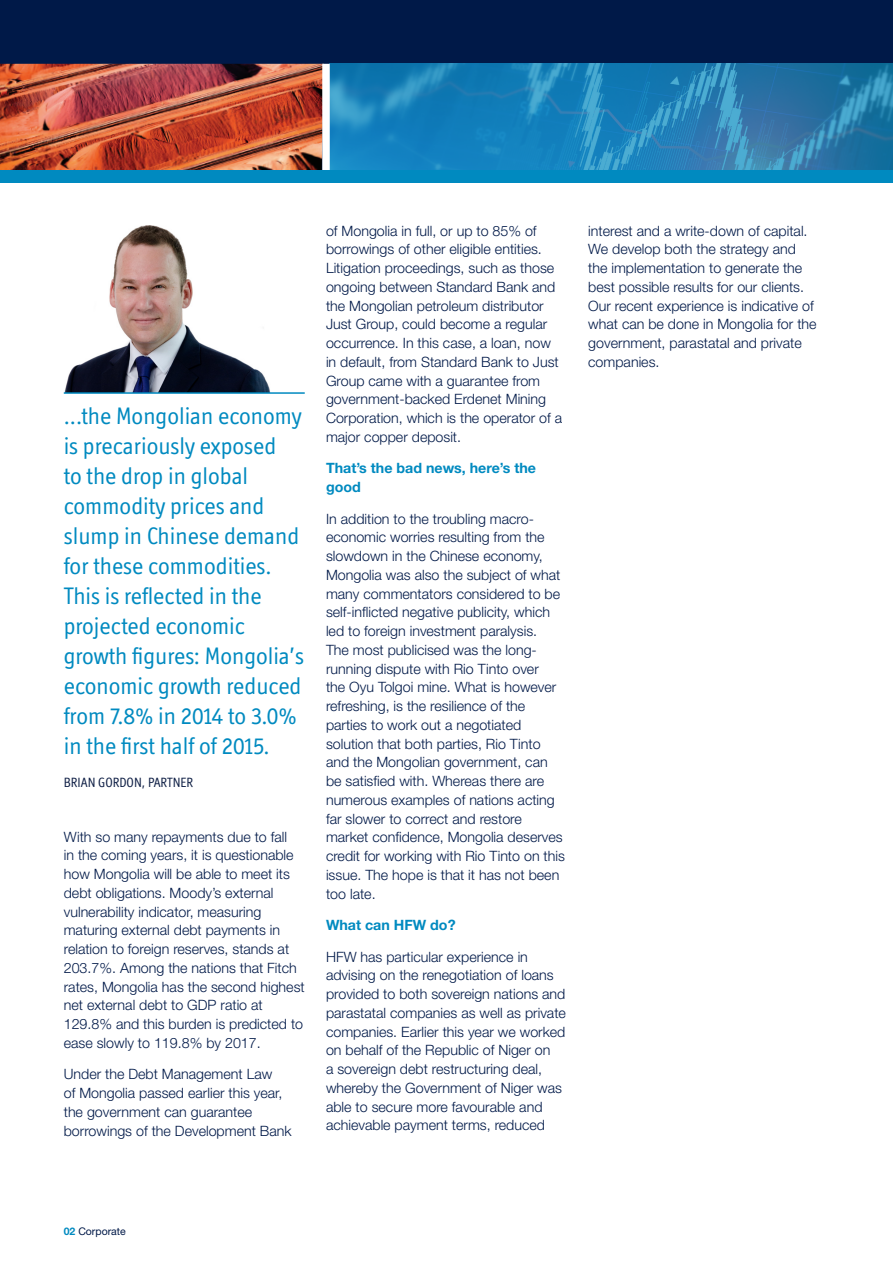
<style>
.page{position:relative;width:893px;height:1263px;background:#fff}
.page>*{position:absolute;margin:0;border:0;box-sizing:border-box;transform-origin:0 0}
.BRIEFING_-_Pull_Quot{font:24px/30px "Officina Display ITC Std";color:#008ac0}
.BRIEFING_-_Bodytext{font:300 14.25px/18.8px "Helvetica Neue LT Std";color:#001948}
.BRIEFING_-_Subhead_1{font:700 14.25px/18.8px "Helvetica Neue LT Std";color:#008ac0}
.BRIEFING_-_Pull_Quot-2{font:13.5px "Officina Display ITC Std";color:#0f1f45}
.BRIEFING_-_Footer__P{font:10.5px "Helvetica Neue LT Std";color:#001948}
.s1{font-weight:700;color:#008ac0}
</style>
<div class="page">
<img style="left:64px;top:225px;width:206px;height:167px">
<hr style="left:64px;top:392px;width:241px;height:2px;background:#008ac0">
<div style="left:0;top:0;width:893px;height:170px;background:#001948"></div>
<img style="left:0;top:64px;width:322px;height:106px">
<img style="left:330px;top:64px;width:563px;height:106px">
<div style="left:322px;top:64px;width:8px;height:106px;background:#fff"></div>
<div style="left:0;top:170px;width:893px;height:13px;background:#008ac0"></div>
<p class="BRIEFING_-_Pull_Quot" style="left:64px;top:400px;width:242px">...the Mongolian economy is precariously exposed<br>to the drop in global commodity prices and slump in Chinese demand for these commodities.<br>This is reflected in the projected economic growth figures: Mongolia’s economic growth reduced from 7.8% in 2014 to 3.0% in the first half of 2015.</p>
<p class="BRIEFING_-_Pull_Quot-2" style="left:64px;top:774px;width:131px">BRIAN GORDON, PARTNER</p>
<p class="BRIEFING_-_Bodytext" style="left:64px;top:827px;width:242px">With so many repayments due to fall<br>in the coming years, it is questionable how Mongolia will be able to meet its debt obligations. Moody’s external vulnerability indicator, measuring maturing external debt payments in relation to foreign reserves, stands at 203.7%. Among the nations that Fitch rates, Mongolia has the second highest net external debt to GDP ratio at 129.8% and this burden is predicted to ease slowly to 119.8% by 2017.</p>
<p class="BRIEFING_-_Bodytext" style="left:64px;top:1064px;width:229px">Under the Debt Management Law<br>of Mongolia passed earlier this year, the government can guarantee borrowings of the Development Bank</p>
<p class="BRIEFING_-_Bodytext" style="left:326px;top:221px;width:238px">of Mongolia in full, or up to 85% of borrowings of other eligible entities.<br>Litigation proceedings, such as those ongoing between Standard Bank and the Mongolian petroleum distributor Just Group, could become a regular occurrence. In this case, a loan, now in default, from Standard Bank to Just Group came with a guarantee from government-backed Erdenet Mining Corporation, which is the operator of a major copper deposit.</p>
<p class="BRIEFING_-_Subhead_1" style="left:326px;top:459px;width:212px">That’s the bad news, here’s the good</p>
<p class="BRIEFING_-_Bodytext" style="left:326px;top:509px;width:240px">In addition to the troubling macro&shy;economic worries resulting from the slowdown in the Chinese economy, Mongolia was also the subject of what many commentators considered to be self-inflicted negative publicity, which led to foreign investment paralysis.<br>The most publicised was the long&shy;running dispute with Rio Tinto over<br>the Oyu Tolgoi mine. What is however refreshing, is the resilience of the parties to work out a negotiated solution that both parties, Rio Tinto and the Mongolian government, can be satisfied with. Whereas there are numerous examples of nations acting far slower to correct and restore market confidence, Mongolia deserves credit for working with Rio Tinto on this issue. The hope is that it has not been too late.</p>
<p class="BRIEFING_-_Subhead_1" style="left:326px;top:915px;width:131px">What can HFW do?</p>
<p class="BRIEFING_-_Bodytext" style="left:326px;top:947px;width:241px">HFW has particular experience in advising on the renegotiation of loans provided to both sovereign nations and parastatal companies as well as private companies. Earlier this year we worked on behalf of the Republic of Niger on<br>a sovereign debt restructuring deal, whereby the Government of Niger was able to secure more favourable and achievable payment terms, reduced</p>
<p class="BRIEFING_-_Bodytext" style="left:588px;top:221px;width:230px">interest and a write-down of capital.<br>We develop both the strategy and the implementation to generate the best possible results for our clients.<br>Our recent experience is indicative of what can be done in Mongolia for the government, parastatal and private companies.</p>
<p class="BRIEFING_-_Footer__P" style="left:64px;top:1225px;width:64px"><span class="s1">02</span> Corporate</p>
</div>
